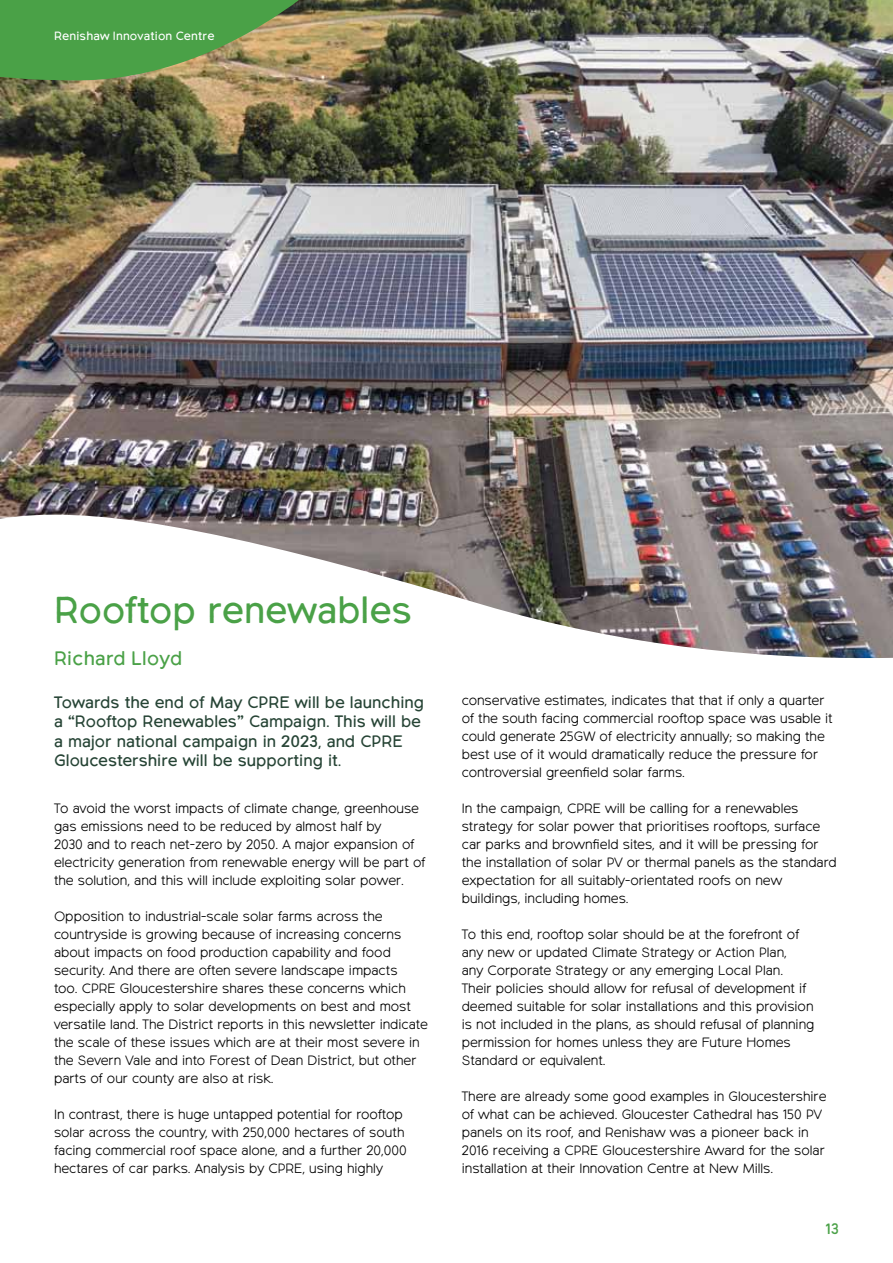
<style>
.page{position:relative;width:893px;height:1263px;background:#fff}
.page>*{position:absolute;margin:0;border:0;box-sizing:border-box;transform-origin:0 0}
.t1{font:37.5px "Northwoods";color:#4aa147}
.t2{font:19.5px "Northwoods";letter-spacing:.015em;color:#4aa147}
.t3{font:16.5px/19.5px "Northwoods";color:#264435}
.t4{font:15px "Northwoods";color:#4aa147}
.t5{font:300 13.5px/18px "Northwoods";color:#000}
.t6{font:12px "Northwoods";letter-spacing:.015em;color:#fff}
</style>
<div class="page">
<img style="left:0;top:0;width:893px;height:659px">
<svg style="left:0;top:449px;width:1px;height:210px"></svg>
<img style="left:0;top:0;width:366px;height:128px">
<p class="t6" style="left:54px;top:28px;width:162px">Renishaw Innovation Centre</p>
<h1 class="t1" style="left:54px;top:588px;width:360px">Rooftop renewables</h1>
<h2 class="t2" style="left:54px;top:646px;width:130px">Richard Lloyd</h2>
<p class="t3" style="left:54px;top:693px;width:371px">Towards the end of May CPRE will be launching a “Rooftop Renewables” Campaign. This will be a major national campaign in 2023, and CPRE Gloucestershire will be supporting it.</p>
<p class="t5" style="left:54px;top:800px;width:373px">To avoid the worst impacts of climate change, greenhouse gas emissions need to be reduced by almost half by<br>2030 and to reach net-zero by 2050. A major expansion of electricity generation from renewable energy will be part of the solution, and this will include exploiting solar power.</p>
<p class="t5" style="left:54px;top:908px;width:375px">Opposition to industrial-scale solar farms across the countryside is growing because of increasing concerns about impacts on food production capability and food security. And there are often severe landscape impacts<br>too. CPRE Gloucestershire shares these concerns which especially apply to solar developments on best and most versatile land. The District reports in this newsletter indicate the scale of these issues which are at their most severe in the Severn Vale and into Forest of Dean District, but other parts of our county are also at risk.</p>
<p class="t5" style="left:54px;top:1106px;width:354px">In contrast, there is huge untapped potential for rooftop solar across the country, with 250,000 hectares of south facing commercial roof space alone, and a further 20,000 hectares of car parks. Analysis by CPRE, using highly</p>
<p class="t5" style="left:462px;top:692px;width:372px">conservative estimates, indicates that that if only a quarter of the south facing commercial rooftop space was usable it could generate 25GW of electricity annually; so making the best use of it would dramatically reduce the pressure for controversial greenfield solar farms.</p>
<p class="t5" style="left:462px;top:800px;width:376px">In the campaign, CPRE will be calling for a renewables strategy for solar power that prioritises rooftops, surface car parks and brownfield sites, and it will be pressing for the installation of solar PV or thermal panels as the standard expectation for all suitably-orientated roofs on new buildings, including homes.</p>
<p class="t5" style="left:462px;top:926px;width:354px">To this end, rooftop solar should be at the forefront of any new or updated Climate Strategy or Action Plan,<br>any Corporate Strategy or any emerging Local Plan.<br>Their policies should allow for refusal of development if deemed suitable for solar installations and this provision is not included in the plans, as should refusal of planning permission for homes unless they are Future Homes Standard or equivalent.</p>
<p class="t5" style="left:462px;top:1088px;width:366px">There are already some good examples in Gloucestershire of what can be achieved. Gloucester Cathedral has 150 PV panels on its roof, and Renishaw was a pioneer back in 2016 receiving a CPRE Gloucestershire Award for the solar installation at their Innovation Centre at New Mills.</p>
<p class="t4" style="left:826px;top:1220px;width:15px">13</p>
</div>
